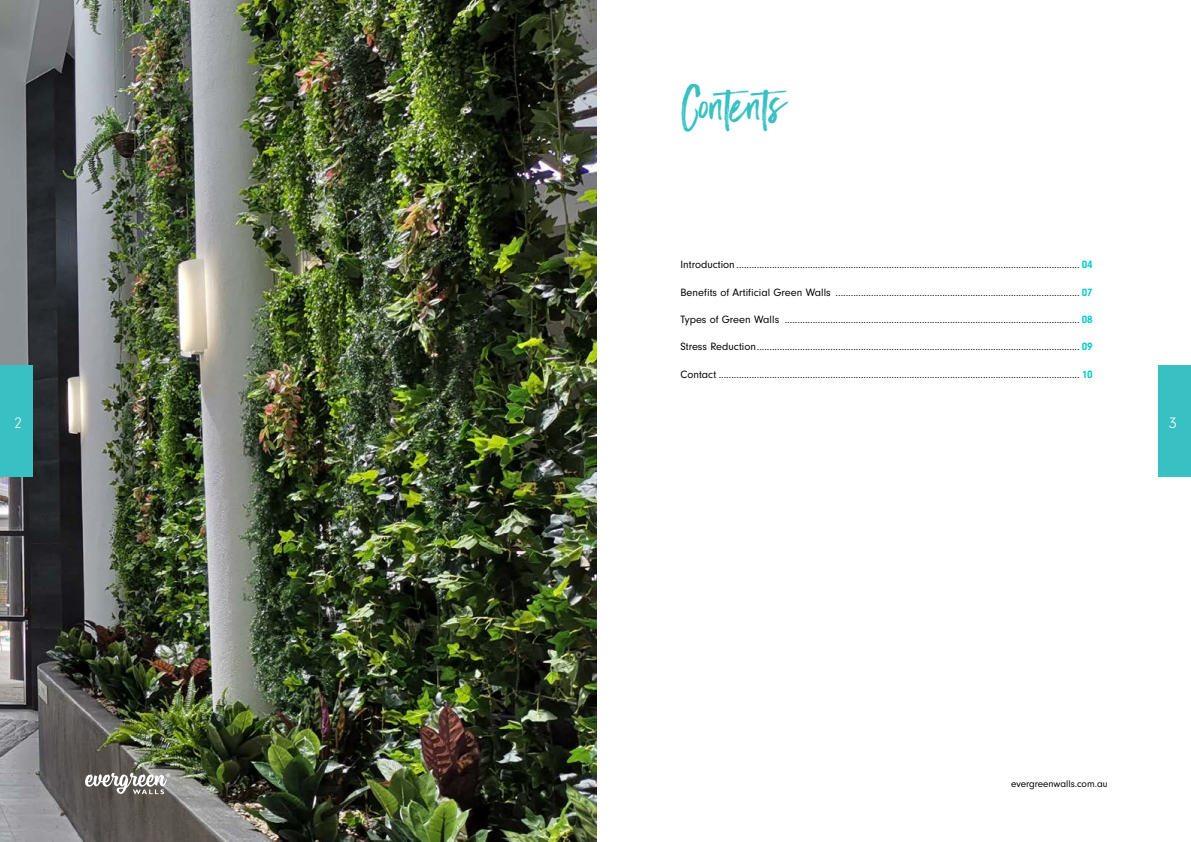
<style>
.page{position:relative;width:1191px;height:842px;background:#fff}
.page>*{position:absolute;margin:0;border:0;box-sizing:border-box;transform-origin:0 0}
.t1{font:45px "Black Diamond";letter-spacing:-.01em;color:#39c0c3}
.t2{font:300 16px "Neuzeit Gro";color:#fff}
.t3{font:11px "Neuzeit Gro";color:#000}
.t4{font:10px "Neuzeit Gro";letter-spacing:-.005em;color:#000}
.s1{font-weight:700;color:#00cbca}
</style>
<div class="page">
<img style="left:0;top:0;width:596px;height:842px">
<div style="left:1158px;top:365px;width:33px;height:112px;background:#39c0c3"></div>
<div style="left:0;top:365px;width:33px;height:112px;background:#39c0c3"></div>
<svg style="left:85px;top:773px;width:85px;height:21px"></svg>
<h1 class="t1" style="left:680px;top:77px;width:121px">Contents</h1>
<p class="t3" style="left:680px;top:259px;width:414px">Introduction ....................................................................................................................................... <span class="s1">04</span></p>
<p class="t3" style="left:680px;top:286px;width:413px">Benefits of Artificial Green Walls ................................................................................................ <span class="s1">07</span></p>
<p class="t3" style="left:680px;top:313px;width:414px">Types of Green Walls .................................................................................................................... <span class="s1">08</span></p>
<p class="t3" style="left:680px;top:341px;width:414px">Stress Reduction............................................................................................................................... <span class="s1">09</span></p>
<p class="t3" style="left:680px;top:368px;width:414px">Contact .............................................................................................................................................. <span class="s1">10</span></p>
<h2 class="t2" style="left:14px;top:414px;width:9px">2</h2>
<h2 class="t2" style="left:1168px;top:414px;width:9px">3</h2>
<p class="t4" style="left:1011px;top:778px;width:98px">evergreenwalls.com.au</p>
</div>
